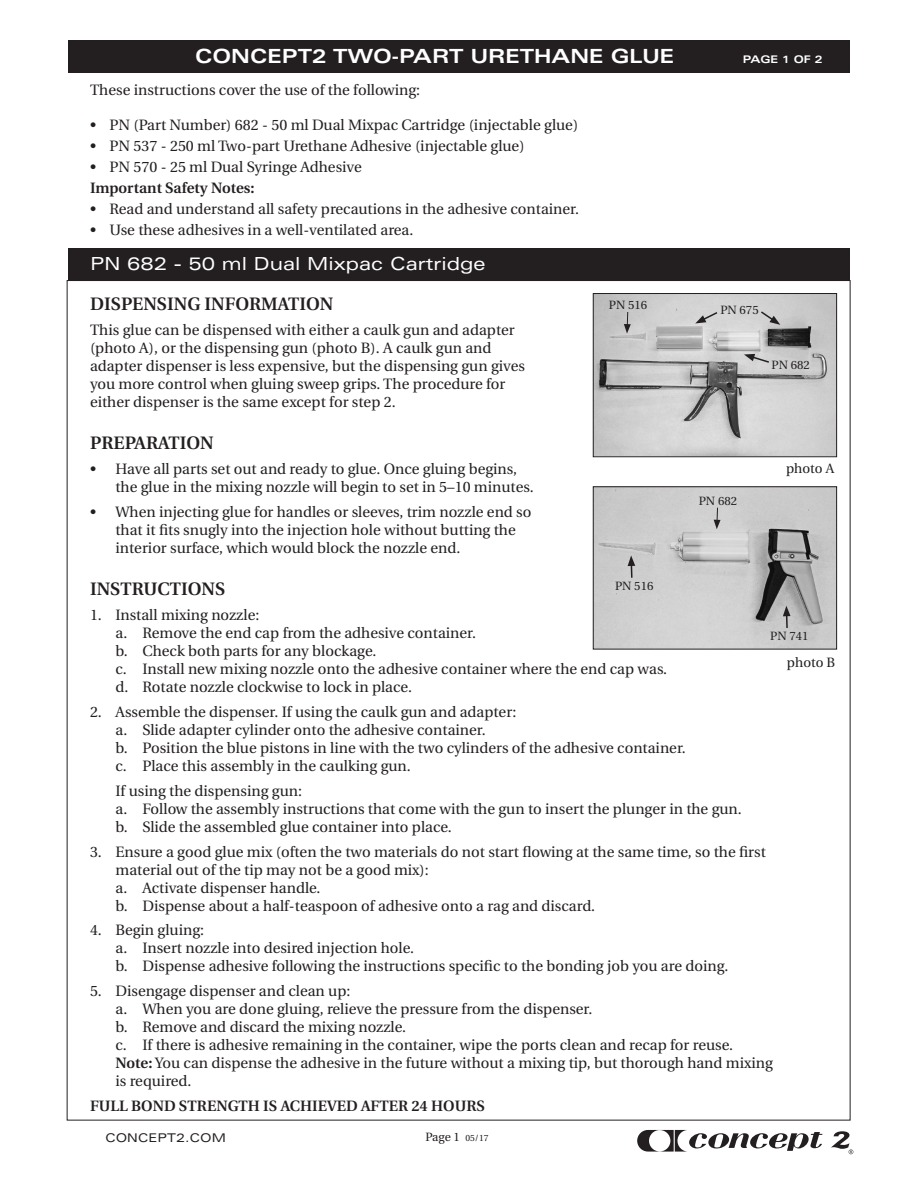
<style>
.page{position:relative;width:918px;height:1188px;background:#fff}
.page>*{position:absolute;margin:0;border:0;box-sizing:border-box;transform-origin:0 0}
.t1{font:700 expanded 19.5px "Univers";color:#fff}
.t2{font:600 18px "Utopia";color:#231f20}
.t3{font:expanded 18px "Univers";color:#fff}
.t4{font:15px/18px "Utopia";color:#231f20}
.t5{font:600 15px "Utopia";color:#231f20}
.t6{font:13.5px "Utopia";color:#231f20}
.t7{font:12px "Utopia";color:#231f20}
.t8{font:expanded 12px "Univers";color:#231f20}
.t9{font:700 expanded 10.5px "Univers";letter-spacing:-.01em;color:#fff}
.s1{font-weight:600}
.s2{font-size:9px}
</style>
<div class="page">
<svg style="left:637px;top:1130px;width:185px;height:22px"></svg>
<svg style="left:831px;top:1131px;width:22px;height:23px"></svg>
<div style="left:68px;top:248px;width:782px;height:32px;background:#231f20"></div>
<div style="left:68px;top:40px;width:782px;height:33px;background:#231f20"></div>
<img style="left:595px;top:295px;width:240px;height:160px">
<div style="left:593px;top:293px;width:244px;height:164px;border:1px solid #231f20"></div>
<img style="left:595px;top:488px;width:240px;height:160px">
<div style="left:593px;top:486px;width:244px;height:164px;border:1px solid #231f20"></div>
<svg style="left:624px;top:311px;width:7px;height:23px"></svg>
<svg style="left:695px;top:311px;width:24px;height:12px"></svg>
<svg style="left:759px;top:310px;width:21px;height:15px"></svg>
<svg style="left:744px;top:354px;width:27px;height:10px"></svg>
<svg style="left:783px;top:606px;width:8px;height:22px"></svg>
<svg style="left:628px;top:555px;width:7px;height:23px"></svg>
<svg style="left:714px;top:507px;width:7px;height:22px"></svg>
<p class="t1" style="left:195px;top:45px;width:481px">CONCEPT2 TWO-PART URETHANE GLUE</p>
<p class="t9" style="left:743px;top:54px;width:81px">PAGE 1 OF 2</p>
<p class="t4" style="left:90px;top:81px;width:332px">These instructions cover the use of the following:</p>
<p class="t4" style="left:90px;top:116px;width:490px">• PN (Part Number) 682 - 50 ml Dual Mixpac Cartridge (injectable glue)</p>
<p class="t4" style="left:90px;top:137px;width:436px">• PN 537 - 250 ml Two-part Urethane Adhesive (injectable glue)</p>
<p class="t4" style="left:90px;top:158px;width:273px">• PN 570 - 25 ml Dual Syringe Adhesive</p>
<p class="t5" style="left:90px;top:179px;width:166px">Important Safety Notes:</p>
<p class="t4" style="left:90px;top:200px;width:491px">• Read and understand all safety precautions in the adhesive container.</p>
<p class="t4" style="left:90px;top:221px;width:325px">• Use these adhesives in a well-ventilated area.</p>
<p class="t3" style="left:90px;top:253px;width:397px">PN 682 - 50 ml Dual Mixpac Cartridge</p>
<p class="t2" style="left:90px;top:293px;width:245px">DISPENSING INFORMATION</p>
<p class="t4" style="left:90px;top:321px;width:436px">This glue can be dispensed with either a caulk gun and adapter (photo A), or the dispensing gun (photo B). A caulk gun and adapter dispenser is less expensive, but the dispensing gun gives you more control when gluing sweep grips. The procedure for either dispenser is the same except for step 2.</p>
<p class="t2" style="left:90px;top:433px;width:125px">PREPARATION</p>
<p class="t4" style="left:116px;top:460px;width:420px;text-indent:-26px">• Have all parts set out and ready to glue. Once gluing begins, the glue in the mixing nozzle will begin to set in 5–10 minutes.</p>
<p class="t4" style="left:116px;top:503px;width:417px;text-indent:-26px">• When injecting glue for handles or sleeves, trim nozzle end so that it fits snugly into the injection hole without butting the interior surface, which would block the nozzle end.</p>
<p class="t2" style="left:90px;top:579px;width:137px">INSTRUCTIONS</p>
<p class="t4" style="left:116px;top:606px;width:553px;text-indent:-26px">1. Install mixing nozzle:<br>a. Remove the end cap from the adhesive container.<br>b. Check both parts for any blockage.<br>c. Install new mixing nozzle onto the adhesive container where the end cap was. d. Rotate nozzle clockwise to lock in place.</p>
<p class="t4" style="left:116px;top:703px;width:572px;text-indent:-26px">2. Assemble the dispenser. If using the caulk gun and adapter:<br>a. Slide adapter cylinder onto the adhesive container.<br>b. Position the blue pistons in line with the two cylinders of the adhesive container. c. Place this assembly in the caulking gun.</p>
<p class="t4" style="left:116px;top:782px;width:628px">If using the dispensing gun:<br>a. Follow the assembly instructions that come with the gun to insert the plunger in the gun. b. Slide the assembled glue container into place.</p>
<p class="t4" style="left:116px;top:843px;width:652px;text-indent:-26px">3. Ensure a good glue mix (often the two materials do not start flowing at the same time, so the first material out of the tip may not be a good mix):<br>a. Activate dispenser handle.<br>b. Dispense about a half-teaspoon of adhesive onto a rag and discard.</p>
<p class="t4" style="left:116px;top:921px;width:614px;text-indent:-26px">4. Begin gluing:<br>a. Insert nozzle into desired injection hole.<br>b. Dispense adhesive following the instructions specific to the bonding job you are doing.</p>
<p class="t4" style="left:116px;top:982px;width:659px;text-indent:-26px">5. Disengage dispenser and clean up:<br>a. When you are done gluing, relieve the pressure from the dispenser.<br>b. Remove and discard the mixing nozzle.<br>c. If there is adhesive remaining in the container, wipe the ports clean and recap for reuse.<br><span class="s1">Note:</span> You can dispense the adhesive in the future without a mixing tip, but thorough hand mixing is required.</p>
<p class="t5" style="left:90px;top:1097px;width:397px">FULL BOND STRENGTH IS ACHIEVED AFTER 24 HOURS</p>
<p class="t7" style="left:609px;top:299px;width:40px">PN 516</p>
<p class="t7" style="left:720px;top:303px;width:40px">PN 675</p>
<p class="t7" style="left:772px;top:359px;width:40px">PN 682</p>
<p class="t6" style="left:786px;top:461px;width:50px">photo A</p>
<p class="t7" style="left:699px;top:494px;width:40px">PN 682</p>
<p class="t7" style="left:615px;top:579px;width:40px">PN 516</p>
<p class="t7" style="left:770px;top:629px;width:40px">PN 741</p>
<p class="t6" style="left:787px;top:655px;width:50px">photo B</p>
<p class="t8" style="left:105px;top:1130px;width:122px">CONCEPT2.COM</p>
<p class="t7" style="left:425px;top:1131px;width:65px">Page 1 <span class="s2">05/17</span></p>
</div>
